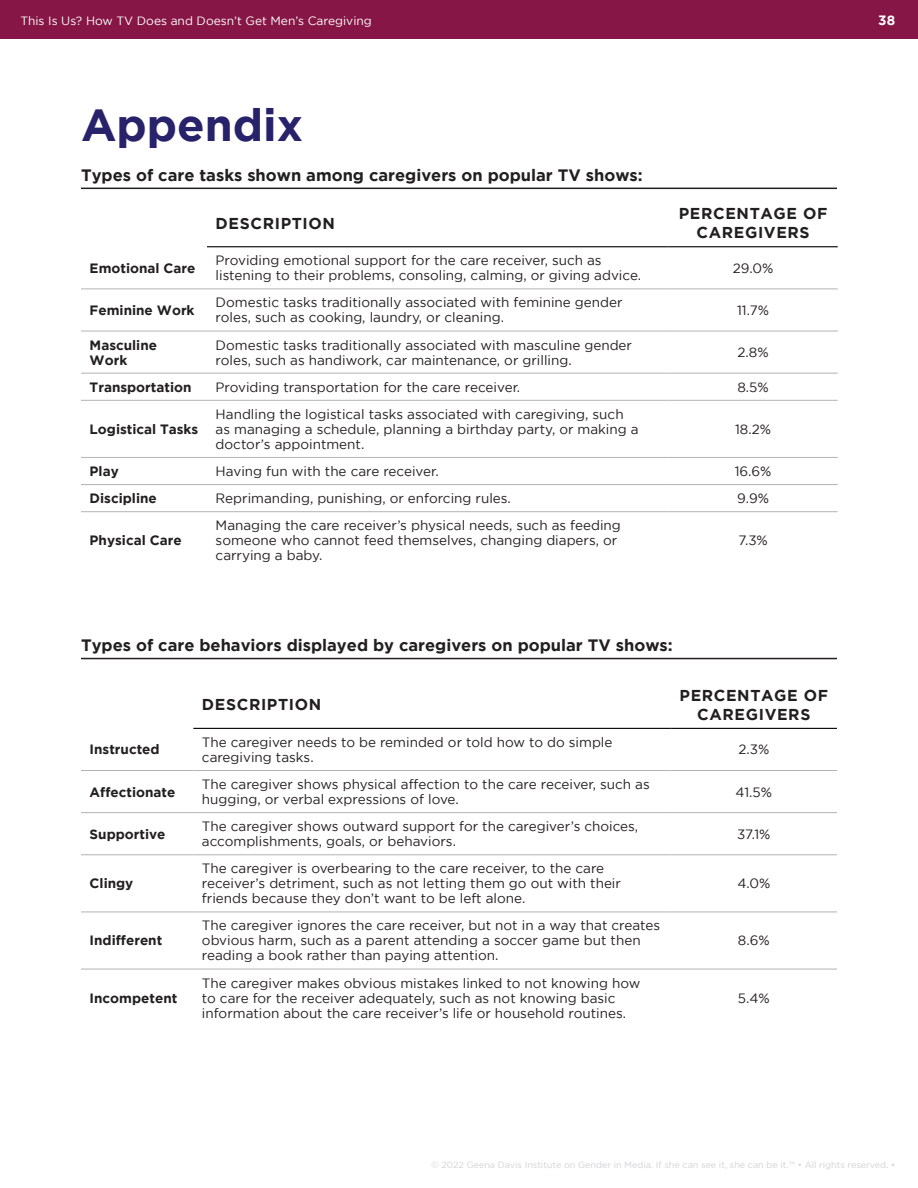
<style>
.page{position:relative;width:918px;height:1188px;background:#fff}
.page>*{position:absolute;margin:0;border:0;box-sizing:border-box;transform-origin:0 0}
.Header_1{font:700 45px "Gotham";color:#27226a}
.t1{font:700 16.5px "Gotham";color:#231f20}
.Table_header{font:700 15.75px/18.9px "Gotham";letter-spacing:.04em;color:#231f20;text-align:center}
.Table_text{font:13.5px/15px "Gotham";color:#231f20}
.Table_text-2{font:700 13.5px/15px "Gotham";color:#231f20}
.t2{font:700 13.5px "Gotham";color:#fff}
.t3{font:12px "Gotham";color:#fff}
.t4{font:9px "Gotham";color:#d1d2d4}
</style>
<div class="page">
<div style="left:0;top:0;width:918px;height:39px;background:#861645"></div>
<hr style="left:193px;top:728px;width:478px;height:1px;background:#000">
<hr style="left:671px;top:728px;width:166px;height:1px;background:#000">
<hr style="left:81px;top:770px;width:112px;height:1px;background:#b3b3b3">
<hr style="left:193px;top:770px;width:478px;height:1px;background:#b3b3b3">
<hr style="left:671px;top:770px;width:166px;height:1px;background:#b3b3b3">
<hr style="left:81px;top:812px;width:112px;height:1px;background:#b3b3b3">
<hr style="left:193px;top:812px;width:478px;height:1px;background:#b3b3b3">
<hr style="left:671px;top:812px;width:166px;height:1px;background:#b3b3b3">
<hr style="left:81px;top:854px;width:112px;height:1px;background:#b3b3b3">
<hr style="left:193px;top:854px;width:478px;height:1px;background:#b3b3b3">
<hr style="left:671px;top:854px;width:166px;height:1px;background:#b3b3b3">
<hr style="left:81px;top:912px;width:112px;height:1px;background:#b3b3b3">
<hr style="left:193px;top:912px;width:478px;height:1px;background:#b3b3b3">
<hr style="left:671px;top:912px;width:166px;height:1px;background:#b3b3b3">
<hr style="left:81px;top:969px;width:112px;height:1px;background:#b3b3b3">
<hr style="left:193px;top:969px;width:478px;height:1px;background:#b3b3b3">
<hr style="left:671px;top:969px;width:166px;height:1px;background:#b3b3b3">
<hr style="left:207px;top:246px;width:462px;height:1px;background:#000">
<hr style="left:669px;top:246px;width:169px;height:1px;background:#000">
<hr style="left:81px;top:289px;width:126px;height:1px;background:#b3b3b3">
<hr style="left:207px;top:289px;width:462px;height:1px;background:#b3b3b3">
<hr style="left:669px;top:289px;width:169px;height:1px;background:#b3b3b3">
<hr style="left:81px;top:331px;width:126px;height:1px;background:#b3b3b3">
<hr style="left:207px;top:331px;width:462px;height:1px;background:#b3b3b3">
<hr style="left:669px;top:331px;width:169px;height:1px;background:#b3b3b3">
<hr style="left:81px;top:373px;width:126px;height:1px;background:#b3b3b3">
<hr style="left:207px;top:373px;width:462px;height:1px;background:#b3b3b3">
<hr style="left:669px;top:373px;width:169px;height:1px;background:#b3b3b3">
<hr style="left:81px;top:400px;width:126px;height:1px;background:#b3b3b3">
<hr style="left:207px;top:400px;width:462px;height:1px;background:#b3b3b3">
<hr style="left:669px;top:400px;width:169px;height:1px;background:#b3b3b3">
<hr style="left:81px;top:457px;width:126px;height:1px;background:#b3b3b3">
<hr style="left:207px;top:457px;width:462px;height:1px;background:#b3b3b3">
<hr style="left:669px;top:457px;width:169px;height:1px;background:#b3b3b3">
<hr style="left:81px;top:484px;width:126px;height:1px;background:#b3b3b3">
<hr style="left:207px;top:484px;width:462px;height:1px;background:#b3b3b3">
<hr style="left:669px;top:484px;width:169px;height:1px;background:#b3b3b3">
<hr style="left:81px;top:511px;width:126px;height:1px;background:#b3b3b3">
<hr style="left:207px;top:511px;width:462px;height:1px;background:#b3b3b3">
<hr style="left:669px;top:511px;width:169px;height:1px;background:#b3b3b3">
<hr style="left:81px;top:188px;width:756px;height:1px;background:#231f20">
<hr style="left:81px;top:658px;width:756px;height:1px;background:#231f20">
<p class="t3" style="left:21px;top:14px;width:353px">This Is Us? How TV Does and Doesn’t Get Men’s Caregiving</p>
<p class="Header_1" style="left:81px;top:99px;width:224px">Appendix</p>
<p class="t1" style="left:81px;top:165px;width:563px">Types of care tasks shown among caregivers on popular TV shows:</p>
<p class="Table_header" style="left:216px;top:213px;width:121px">DESCRIPTION</p>
<p class="Table_header" style="left:679px;top:204px;width:150px">PERCENTAGE OF<br>CAREGIVERS</p>
<p class="Table_text-2" style="left:90px;top:260px;width:107px">Emotional Care</p>
<p class="Table_text" style="left:216px;top:253px;width:427px">Providing emotional support for the care receiver, such as listening to their problems, consoling, calming, or giving advice.</p>
<p class="Table_text" style="left:733px;top:260px;width:42px">29.0%</p>
<p class="Table_text-2" style="left:90px;top:302px;width:107px">Feminine Work</p>
<p class="Table_text" style="left:216px;top:295px;width:409px">Domestic tasks traditionally associated with feminine gender roles, such as cooking, laundry, or cleaning.</p>
<p class="Table_text" style="left:737px;top:302px;width:34px">11.7%</p>
<p class="Table_text-2" style="left:90px;top:337px;width:69px">Masculine<br>Work</p>
<p class="Table_text" style="left:216px;top:337px;width:418px">Domestic tasks traditionally associated with masculine gender roles, such as handiwork, car maintenance, or grilling.</p>
<p class="Table_text" style="left:738px;top:345px;width:33px">2.8%</p>
<p class="Table_text-2" style="left:90px;top:379px;width:103px">Transportation</p>
<p class="Table_text" style="left:216px;top:379px;width:306px">Providing transportation for the care receiver.</p>
<p class="Table_text" style="left:737px;top:379px;width:33px">8.5%</p>
<p class="Table_text-2" style="left:90px;top:421px;width:110px">Logistical Tasks</p>
<p class="Table_text" style="left:216px;top:406px;width:425px">Handling the logistical tasks associated with caregiving, such as managing a schedule, planning a birthday party, or making a doctor’s appointment.</p>
<p class="Table_text" style="left:735px;top:421px;width:37px">18.2%</p>
<p class="Table_text-2" style="left:90px;top:463px;width:31px">Play</p>
<p class="Table_text" style="left:216px;top:463px;width:225px">Having fun with the care receiver.</p>
<p class="Table_text" style="left:735px;top:463px;width:38px">16.6%</p>
<p class="Table_text-2" style="left:90px;top:490px;width:69px">Discipline</p>
<p class="Table_text" style="left:216px;top:491px;width:297px">Reprimanding, punishing, or enforcing rules.</p>
<p class="Table_text" style="left:737px;top:491px;width:33px">9.9%</p>
<p class="Table_text-2" style="left:90px;top:533px;width:94px">Physical Care</p>
<p class="Table_text" style="left:216px;top:518px;width:407px">Managing the care receiver’s physical needs, such as feeding someone who cannot feed themselves, changing diapers, or carrying a baby.</p>
<p class="Table_text" style="left:738px;top:533px;width:31px">7.3%</p>
<p class="t1" style="left:81px;top:636px;width:593px">Types of care behaviors displayed by caregivers on popular TV shows:</p>
<p class="Table_header" style="left:202px;top:695px;width:121px">DESCRIPTION</p>
<p class="Table_header" style="left:680px;top:685px;width:150px">PERCENTAGE OF<br>CAREGIVERS</p>
<p class="Table_text-2" style="left:90px;top:742px;width:72px">Instructed</p>
<p class="Table_text" style="left:202px;top:734px;width:412px">The caregiver needs to be reminded or told how to do simple caregiving tasks.</p>
<p class="Table_text" style="left:738px;top:742px;width:32px">2.3%</p>
<p class="Table_text-2" style="left:90px;top:784px;width:87px">Affectionate</p>
<p class="Table_text" style="left:202px;top:777px;width:449px">The caregiver shows physical affection to the care receiver, such as hugging, or verbal expressions of love.</p>
<p class="Table_text" style="left:736px;top:784px;width:38px">41.5%</p>
<p class="Table_text-2" style="left:90px;top:826px;width:77px">Supportive</p>
<p class="Table_text" style="left:202px;top:819px;width:438px">The caregiver shows outward support for the caregiver’s choices, accomplishments, goals, or behaviors.</p>
<p class="Table_text" style="left:737px;top:826px;width:35px">37.1%</p>
<p class="Table_text-2" style="left:90px;top:876px;width:45px">Clingy</p>
<p class="Table_text" style="left:202px;top:861px;width:421px">The caregiver is overbearing to the care receiver, to the care receiver’s detriment, such as not letting them go out with their friends because they don’t want to be left alone.</p>
<p class="Table_text" style="left:737px;top:876px;width:35px">4.0%</p>
<p class="Table_text-2" style="left:90px;top:933px;width:74px">Indifferent</p>
<p class="Table_text-2" style="left:90px;top:990px;width:89px">Incompetent</p>
<p class="Table_text" style="left:202px;top:918px;width:460px">The caregiver ignores the care receiver, but not in a way that creates obvious harm, such as a parent attending a soccer game but then reading a book rather than paying attention.</p>
<p class="Table_text" style="left:202px;top:975px;width:440px">The caregiver makes obvious mistakes linked to not knowing how to care for the receiver adequately, such as not knowing basic information about the care receiver’s life or household routines.</p>
<p class="Table_text" style="left:738px;top:933px;width:33px">8.6%</p>
<p class="Table_text" style="left:738px;top:990px;width:33px">5.4%</p>
<p class="t2" style="left:878px;top:13px;width:19px">38</p>
<p class="t4" style="left:431px;top:1160px;width:465px">© 2022 Geena Davis Institute on Gender in Media. If she can see it, she can be it.™ • All rights reserved. •</p>
</div>
